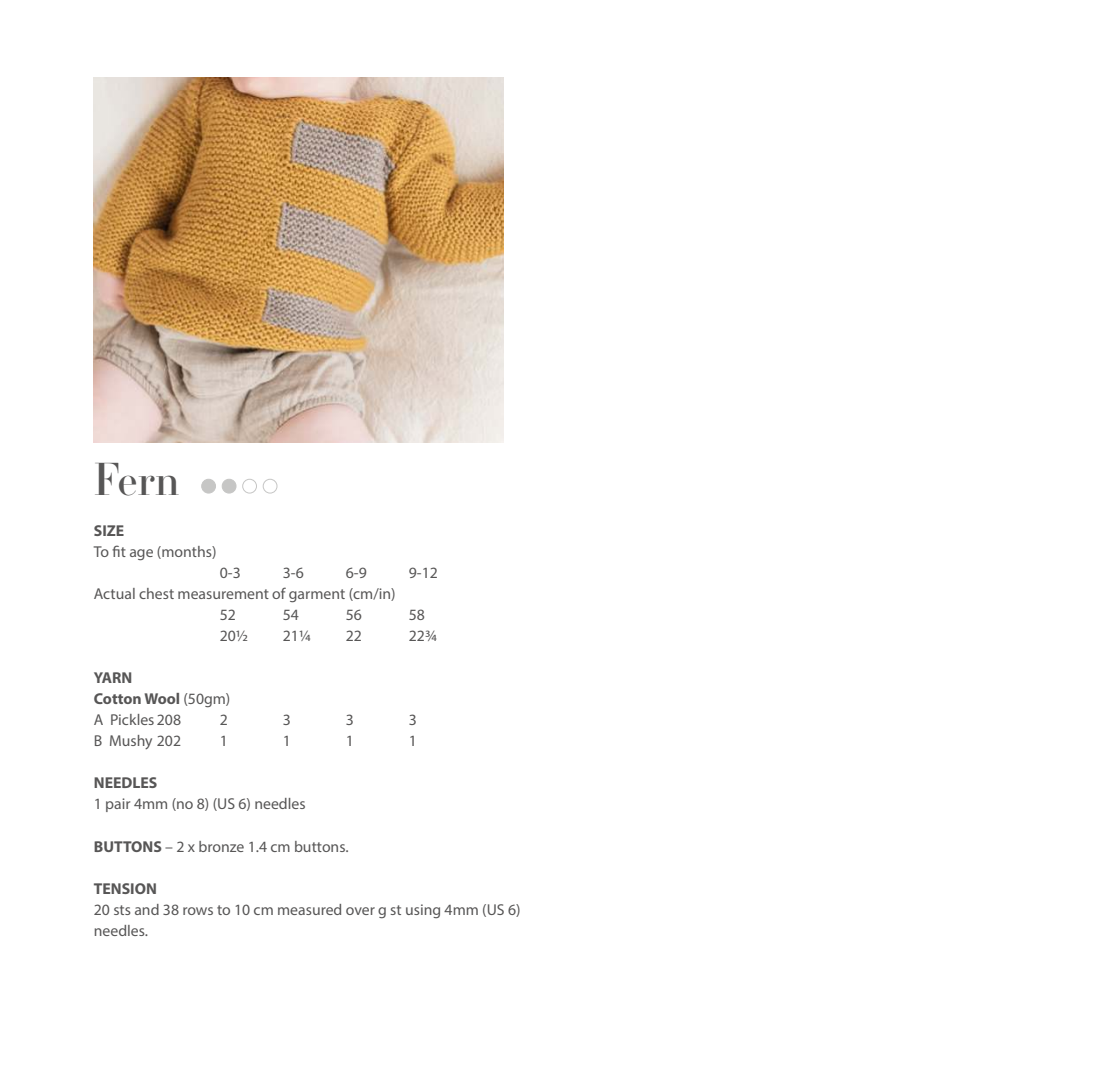
<style>
.page{position:relative;width:1093px;height:1089px;background:#fff}
.page>*{position:absolute;margin:0;border:0;box-sizing:border-box;transform-origin:0 0}
.t1{font:43.75px "Essonnes Headline";color:#575656}
.t2{font:15.75px/21px "Myriad Pro";color:#575656}
.t3{font:700 15.75px "Myriad Pro";color:#575656}
.s1{font-weight:700}
</style>
<div class="page">
<div style="left:202px;top:479px;width:14px;height:14px;background:#c6c6c5;border-radius:50%"></div>
<div style="left:201px;top:478px;width:15px;height:15px;border:1px solid #c6c6c5;border-radius:50%"></div>
<div style="left:222px;top:479px;width:14px;height:14px;background:#c6c6c5;border-radius:50%"></div>
<div style="left:222px;top:478px;width:14px;height:15px;border:1px solid #c6c6c5;border-radius:50%"></div>
<div style="left:242px;top:478px;width:15px;height:15px;border:1px solid #c6c6c5;border-radius:50%"></div>
<div style="left:263px;top:478px;width:14px;height:15px;border:1px solid #c6c6c5;border-radius:50%"></div>
<img style="left:94px;top:78px;width:409px;height:365px">
<h1 class="t1" style="left:94px;top:462px;width:87px">Fern</h1>
<p class="t3" style="left:94px;top:525px;width:32px">SIZE</p>
<p class="t2" style="left:94px;top:542px;width:124px">To fit age (months)</p>
<p class="t2" style="left:220px;top:563px;width:22px">0-3</p>
<p class="t2" style="left:283px;top:563px;width:22px">3-6</p>
<p class="t2" style="left:346px;top:563px;width:22px">6-9</p>
<p class="t2" style="left:409px;top:563px;width:31px">9-12</p>
<p class="t2" style="left:220px;top:584px;width:177px;text-indent:-126px">Actual chest measurement of garment (cm/in)<br>52</p>
<p class="t2" style="left:283px;top:605px;width:18px">54</p>
<p class="t2" style="left:346px;top:605px;width:18px">56</p>
<p class="t2" style="left:409px;top:605px;width:18px">58</p>
<p class="t2" style="left:220px;top:626px;width:30px">20½</p>
<p class="t2" style="left:283px;top:626px;width:30px">21¼</p>
<p class="t2" style="left:346px;top:626px;width:18px">22</p>
<p class="t2" style="left:409px;top:626px;width:30px">22¾</p>
<p class="t2" style="left:94px;top:668px;width:138px"><span class="s1">YARN<br>Cotton Wool</span> (50gm)<br>A Pickles 208</p>
<p class="t2" style="left:220px;top:710px;width:10px">2</p>
<p class="t2" style="left:283px;top:710px;width:10px">3</p>
<p class="t2" style="left:346px;top:710px;width:10px">3</p>
<p class="t2" style="left:409px;top:710px;width:10px">3</p>
<p class="t2" style="left:94px;top:731px;width:89px">B Mushy 202</p>
<p class="t2" style="left:220px;top:731px;width:10px">1</p>
<p class="t2" style="left:283px;top:731px;width:10px">1</p>
<p class="t2" style="left:346px;top:731px;width:10px">1</p>
<p class="t2" style="left:409px;top:731px;width:10px">1</p>
<p class="t3" style="left:94px;top:777px;width:65px">NEEDLES</p>
<p class="t2" style="left:94px;top:794px;width:213px">1 pair 4mm (no 8) (US 6) needles</p>
<p class="t2" style="left:94px;top:836px;width:256px"><span class="s1">BUTTONS</span> – 2 x bronze 1.4 cm buttons.</p>
<p class="t3" style="left:94px;top:882px;width:65px">TENSION</p>
<p class="t2" style="left:94px;top:899px;width:428px">20 sts and 38 rows to 10 cm measured over g st using 4mm (US 6) needles.</p>
</div>
